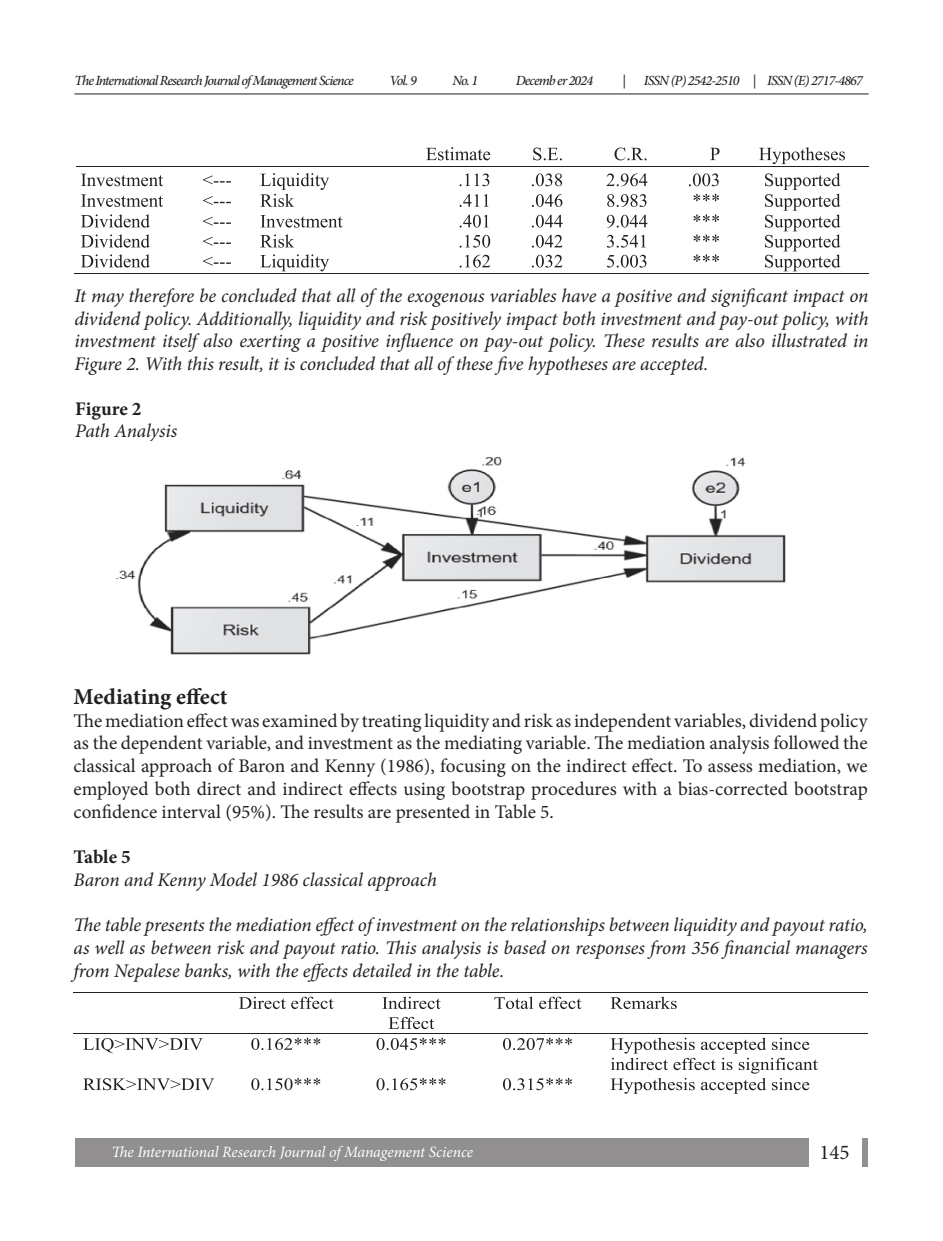
<style>
.page{position:relative;width:943px;height:1241px;background:#fff}
.page>*{position:absolute;margin:0;border:0;box-sizing:border-box;transform-origin:0 0}
.t1{font:700 22.75px "Minion Pro";color:#231f20}
.t2{font:21px "Minion Pro";color:#231f20}
.t3{font:italic 19.25px/22.8px "Minion Pro";letter-spacing:-.01em;color:#231f20;text-align:justify}
.t4{font:19.25px/22.8px "Minion Pro";color:#231f20;text-align:justify}
.t5{font:700 19.25px "Minion Pro";letter-spacing:-.005em;color:#231f20}
.t6{font:italic 15.75px "Minion Pro";letter-spacing:-.005em;color:#fff}
.t7{font:italic 500 14px "Minion Pro";letter-spacing:-.065em;color:#231f20}
</style>
<div class="page">
<div style="left:75px;top:1138px;width:792px;height:28px;background:#918f8f"></div>
<hr style="left:74px;top:93px;width:794px;height:1px;background:#231f20">
<div style="left:809px;top:1137px;width:52px;height:29px;background:#fff"></div>
<svg style="left:426px;top:147px;width:64px;height:13px"></svg>
<svg style="left:533px;top:147px;width:29px;height:13px"></svg>
<svg style="left:614px;top:147px;width:32px;height:13px"></svg>
<svg style="left:710px;top:148px;width:9px;height:12px"></svg>
<svg style="left:759px;top:147px;width:86px;height:17px"></svg>
<svg style="left:81px;top:174px;width:82px;height:12px"></svg>
<svg style="left:203px;top:175px;width:28px;height:9px"></svg>
<svg style="left:459px;top:173px;width:30px;height:13px"></svg>
<svg style="left:532px;top:173px;width:30px;height:13px"></svg>
<svg style="left:606px;top:173px;width:41px;height:13px"></svg>
<svg style="left:689px;top:173px;width:29px;height:13px"></svg>
<hr style="left:76px;top:166px;width:122px;height:1px;background:#231f20">
<hr style="left:198px;top:166px;width:50px;height:1px;background:#231f20">
<hr style="left:249px;top:166px;width:138px;height:1px;background:#231f20">
<hr style="left:388px;top:166px;width:115px;height:1px;background:#231f20">
<hr style="left:503px;top:166px;width:72px;height:1px;background:#231f20">
<hr style="left:576px;top:166px;width:84px;height:1px;background:#231f20">
<hr style="left:660px;top:166px;width:72px;height:1px;background:#231f20">
<hr style="left:736px;top:166px;width:132px;height:1px;background:#231f20">
<svg style="left:81px;top:194px;width:82px;height:13px"></svg>
<svg style="left:203px;top:196px;width:28px;height:9px"></svg>
<svg style="left:260px;top:173px;width:69px;height:34px"></svg>
<svg style="left:459px;top:194px;width:29px;height:13px"></svg>
<svg style="left:532px;top:194px;width:30px;height:13px"></svg>
<svg style="left:607px;top:194px;width:39px;height:13px"></svg>
<svg style="left:693px;top:194px;width:26px;height:7px"></svg>
<svg style="left:81px;top:214px;width:69px;height:13px"></svg>
<svg style="left:203px;top:217px;width:28px;height:8px"></svg>
<svg style="left:260px;top:215px;width:82px;height:12px"></svg>
<svg style="left:459px;top:215px;width:29px;height:12px"></svg>
<svg style="left:532px;top:215px;width:30px;height:12px"></svg>
<svg style="left:607px;top:215px;width:40px;height:12px"></svg>
<svg style="left:693px;top:214px;width:26px;height:8px"></svg>
<svg style="left:81px;top:234px;width:69px;height:13px"></svg>
<svg style="left:203px;top:237px;width:28px;height:9px"></svg>
<svg style="left:260px;top:234px;width:34px;height:13px"></svg>
<svg style="left:459px;top:235px;width:31px;height:12px"></svg>
<svg style="left:532px;top:235px;width:30px;height:12px"></svg>
<svg style="left:607px;top:235px;width:38px;height:12px"></svg>
<svg style="left:693px;top:234px;width:26px;height:8px"></svg>
<svg style="left:81px;top:254px;width:69px;height:13px"></svg>
<svg style="left:203px;top:257px;width:28px;height:8px"></svg>
<svg style="left:260px;top:254px;width:69px;height:17px"></svg>
<svg style="left:459px;top:255px;width:31px;height:12px"></svg>
<svg style="left:532px;top:255px;width:30px;height:12px"></svg>
<svg style="left:607px;top:255px;width:39px;height:12px"></svg>
<svg style="left:693px;top:254px;width:26px;height:8px"></svg>
<svg style="left:765px;top:173px;width:75px;height:98px"></svg>
<hr style="left:74px;top:273px;width:124px;height:1px;background:#231f20">
<hr style="left:197px;top:273px;width:51px;height:1px;background:#231f20">
<hr style="left:248px;top:273px;width:139px;height:1px;background:#231f20">
<hr style="left:387px;top:273px;width:116px;height:1px;background:#231f20">
<hr style="left:502px;top:273px;width:73px;height:1px;background:#231f20">
<hr style="left:574px;top:273px;width:86px;height:1px;background:#231f20">
<hr style="left:659px;top:273px;width:73px;height:1px;background:#231f20">
<hr style="left:735px;top:273px;width:133px;height:1px;background:#231f20">
<img style="left:116px;top:456px;width:670px;height:199px">
<svg style="left:239px;top:996px;width:94px;height:12px"></svg>
<svg style="left:382px;top:996px;width:58px;height:12px"></svg>
<svg style="left:388px;top:1016px;width:46px;height:12px"></svg>
<svg style="left:494px;top:996px;width:87px;height:12px"></svg>
<svg style="left:610px;top:996px;width:66px;height:12px"></svg>
<hr style="left:74px;top:991px;width:150px;height:1px;background:#231f20">
<hr style="left:225px;top:991px;width:123px;height:1px;background:#231f20">
<hr style="left:349px;top:991px;width:125px;height:1px;background:#231f20">
<hr style="left:475px;top:991px;width:126px;height:1px;background:#231f20">
<hr style="left:601px;top:991px;width:266px;height:1px;background:#231f20">
<svg style="left:83px;top:1038px;width:120px;height:15px"></svg>
<svg style="left:251px;top:1037px;width:69px;height:12px"></svg>
<svg style="left:376px;top:1037px;width:69px;height:12px"></svg>
<svg style="left:503px;top:1037px;width:69px;height:12px"></svg>
<hr style="left:74px;top:1032px;width:150px;height:1px;background:#231f20">
<hr style="left:225px;top:1032px;width:123px;height:1px;background:#231f20">
<hr style="left:349px;top:1032px;width:125px;height:1px;background:#231f20">
<hr style="left:475px;top:1032px;width:126px;height:1px;background:#231f20">
<hr style="left:601px;top:1032px;width:266px;height:1px;background:#231f20">
<svg style="left:83px;top:1078px;width:131px;height:12px"></svg>
<svg style="left:251px;top:1078px;width:69px;height:12px"></svg>
<svg style="left:376px;top:1078px;width:69px;height:12px"></svg>
<svg style="left:503px;top:1078px;width:69px;height:12px"></svg>
<svg style="left:610px;top:1037px;width:207px;height:56px"></svg>
<p class="t7" style="left:74px;top:70px;width:281px">The International Research Journal of Management Science</p>
<p class="t7" style="left:389px;top:70px;width:29px">Vol. 9</p>
<p class="t7" style="left:452px;top:70px;width:27px">No. 1</p>
<p class="t7" style="left:515px;top:70px;width:79px">Decemb er 2024</p>
<p class="t7" style="left:622px;top:70px;width:5px">|</p>
<p class="t7" style="left:644px;top:70px;width:220px">ISSN (P) 2542-2510 | ISSN (E) 2717-4867</p>
<p class="t3" style="left:74px;top:284px;width:795px">It may therefore be concluded that all of the exogenous variables have a positive and significant impact on dividend policy. Additionally, liquidity and risk positively impact both investment and pay-out policy, with investment itself also exerting a positive influence on pay-out policy. These results are also illustrated in Figure 2. With this result, it is concluded that all of these five hypotheses are accepted.</p>
<p class="t5" style="left:75px;top:395px;width:68px">Figure 2</p>
<p class="t3" style="left:75px;top:419px;width:103px">Path Analysis</p>
<p class="t1" style="left:74px;top:680px;width:155px">Mediating effect</p>
<p class="t4" style="left:74px;top:709px;width:795px">The mediation effect was examined by treating liquidity and risk as independent variables, dividend policy as the dependent variable, and investment as the mediating variable. The mediation analysis followed the classical approach of Baron and Kenny (1986), focusing on the indirect effect. To assess mediation, we employed both direct and indirect effects using bootstrap procedures with a bias-corrected bootstrap confidence interval (95%). The results are presented in Table 5.</p>
<p class="t5" style="left:74px;top:843px;width:59px">Table 5</p>
<p class="t3" style="left:74px;top:868px;width:365px">Baron and Kenny Model 1986 classical approach</p>
<p class="t3" style="left:74px;top:913px;width:795px">The table presents the mediation effect of investment on the relationships between liquidity and payout ratio, as well as between risk and payout ratio. This analysis is based on responses from 356 financial managers from Nepalese banks, with the effects detailed in the table.</p>
<p class="t6" style="left:111px;top:1141px;width:363px">The International Research Journal of Management Science</p>
<p class="t2" style="left:819px;top:1138px;width:32px">145</p>
</div>
